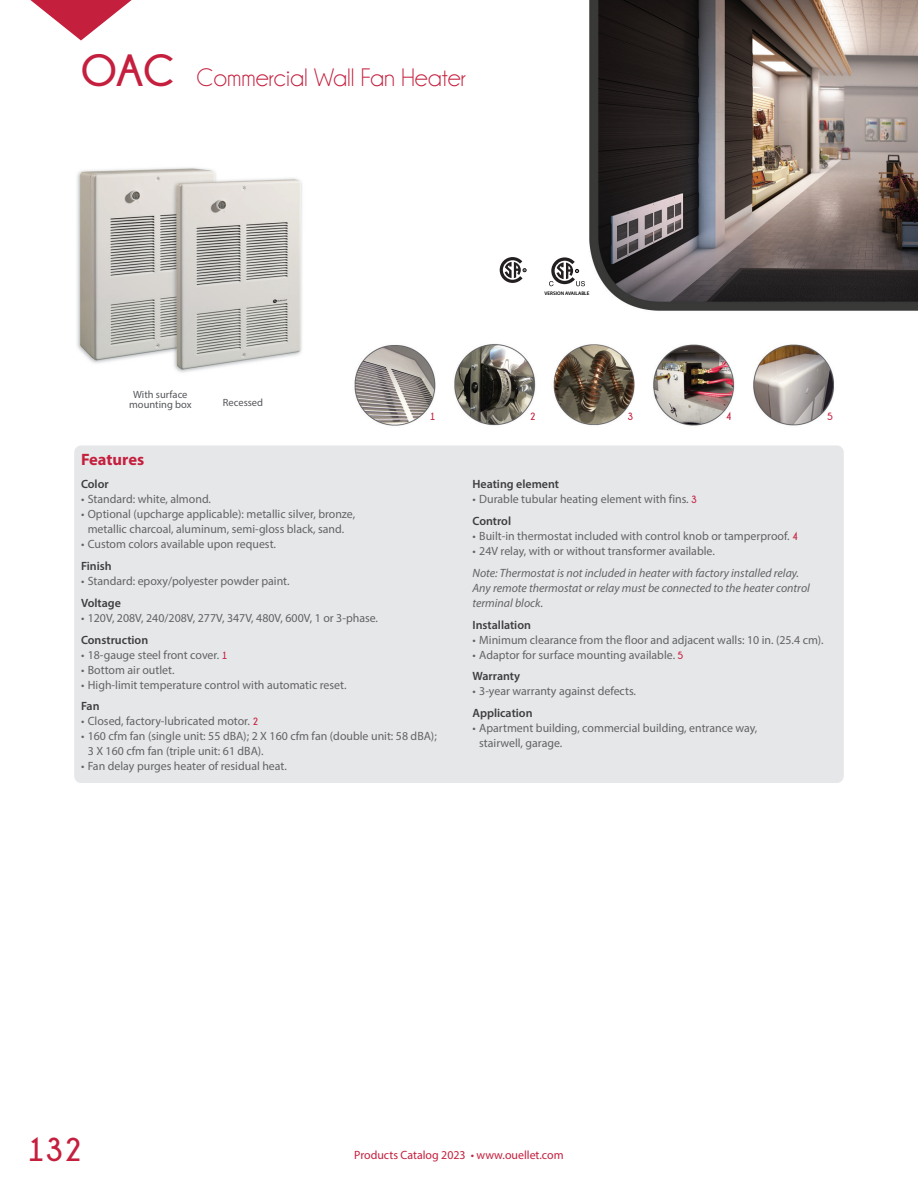
<style>
.page{position:relative;width:918px;height:1188px;background:#fff}
.page>*{position:absolute;margin:0;border:0;box-sizing:border-box;transform-origin:0 0}
.t1{font:700 45px "Champagne&Limousines";color:#c51f3e}
.t2{font:700 33px "Champagne&Limousines";color:#c51f3e}
.t3{font:25.5px "Champagne&Limousines";color:#c51f3e}
.t4{font:700 16.5px "Myriad Pro";color:#c51f3e}
.t5{font:12px/15px "Myriad Pro";color:#636366}
.t6{font:italic 12px/15px "Myriad Pro";color:#636366}
.t7{font:600 12px "Myriad Pro";color:#3e3e3f}
.t8{font:12px "Myriad Pro";color:#c51f3e}
.t9{font:10.5px/10.5px "Myriad Pro";color:#54565a;text-align:center}
.t10{font:700 10.5px "Champagne&Limousines";color:#c51f3e}
.t11{font:600 5.1px "Myriad Pro";color:#000}
.s1{font-family:"Champagne&Limousines";font-weight:700;font-size:10.5px;color:#c51f3e}
.s2{font-weight:600;color:#3e3e3f}
</style>
<div class="page">
<img style="left:77px;top:0;width:841px;height:446px">
<div style="left:74px;top:446px;width:770px;height:337px;background:#e6e7e9;border-radius:7px"></div>
<svg style="left:30px;top:0;width:102px;height:40px"></svg>
<svg style="left:549px;top:257px;width:36px;height:29px"></svg>
<svg style="left:500px;top:257px;width:26px;height:26px"></svg>
<h1 class="t1" style="left:81px;top:45px;width:95px">OAC</h1>
<h3 class="t3" style="left:197px;top:64px;width:271px">Commercial Wall Fan Heater</h3>
<p class="t11" style="left:545px;top:290px;width:46px">VERSION AVAILABLE</p>
<p class="t9" style="left:129px;top:389px;width:64px">With surface mounting box</p>
<p class="t9" style="left:223px;top:397px;width:42px">Recessed</p>
<h3 class="t4" style="left:81px;top:450px;width:65px">Features</h3>
<p class="t10" style="left:430px;top:411px;width:7px">1</p>
<p class="t10" style="left:530px;top:411px;width:7px">2</p>
<p class="t10" style="left:627px;top:411px;width:7px">3</p>
<p class="t10" style="left:726px;top:411px;width:7px">4</p>
<p class="t10" style="left:827px;top:411px;width:7px">5</p>
<p class="t7" style="left:81px;top:477px;width:29px">Color</p>
<p class="t5" style="left:81px;top:492px;width:132px">• Standard: white, almond.</p>
<p class="t5" style="left:81px;top:507px;width:276px;text-align:center">• Optional (upcharge applicable): metallic silver, bronze, metallic charcoal, aluminum, semi-gloss black, sand.</p>
<p class="t5" style="left:81px;top:537px;width:197px">• Custom colors available upon request.</p>
<p class="t7" style="left:81px;top:558px;width:32px">Finish</p>
<p class="t5" style="left:81px;top:573px;width:210px">• Standard: epoxy/polyester powder paint.</p>
<p class="t7" style="left:81px;top:595px;width:41px">Voltage</p>
<p class="t5" style="left:81px;top:610px;width:299px">• 120V, 208V, 240/208V, 277V, 347V, 480V, 600V, 1 or 3-phase.</p>
<p class="t7" style="left:81px;top:632px;width:69px">Construction</p>
<p class="t5" style="left:81px;top:647px;width:148px">• 18-gauge steel front cover. <span class="s1">1</span></p>
<p class="t5" style="left:81px;top:662px;width:95px">• Bottom air outlet.</p>
<p class="t5" style="left:81px;top:677px;width:267px">• High-limit temperature control with automatic reset.</p>
<p class="t7" style="left:81px;top:699px;width:20px">Fan</p>
<p class="t5" style="left:81px;top:714px;width:179px">• Closed, factory-lubricated motor. <span class="s1">2</span></p>
<p class="t5" style="left:88px;top:729px;width:351px;text-indent:-7px">• 160 cfm fan (single unit: 55 dBA); 2 X 160 cfm fan (double unit: 58 dBA);<br>3 X 160 cfm fan (triple unit: 61 dBA).</p>
<p class="t5" style="left:81px;top:759px;width:207px">• Fan delay purges heater of residual heat.</p>
<p class="t7" style="left:472px;top:477px;width:88px">Heating element</p>
<p class="t5" style="left:472px;top:488px;width:226px;line-height:21.8px">• Durable tubular heating element with fins. <span class="s1">3<br></span><span class="s2">Control</span></p>
<p class="t5" style="left:472px;top:528px;width:327px">• Built-in thermostat included with control knob or tamperproof. <span class="s1">4</span></p>
<p class="t5" style="left:472px;top:543px;width:244px">• 24V relay, with or without transformer available.</p>
<p class="t6" style="left:472px;top:565px;width:339px">Note: Thermostat is not included in heater with factory installed relay.<br>Any remote thermostat or relay must be connected to the heater control terminal block.</p>
<p class="t7" style="left:472px;top:617px;width:60px">Installation</p>
<p class="t5" style="left:472px;top:632px;width:353px">• Minimum clearance from the floor and adjacent walls: 10 in. (25.4 cm).</p>
<p class="t5" style="left:472px;top:643px;width:212px;line-height:21.8px">• Adaptor for surface mounting available. <span class="s1">5<br></span><span class="s2">Warranty</span></p>
<p class="t5" style="left:472px;top:684px;width:165px">• 3-year warranty against defects.</p>
<p class="t7" style="left:472px;top:705px;width:62px">Application</p>
<p class="t5" style="left:479px;top:720px;width:280px;text-indent:-7px">• Apartment building, commercial building, entrance way, stairwell, garage.</p>
<h2 class="t2" style="left:27px;top:1131px;width:57px">132</h2>
<p class="t8" style="left:354px;top:1147px;width:211px">Products Catalog 2023 • www.ouellet.com</p>
</div>
